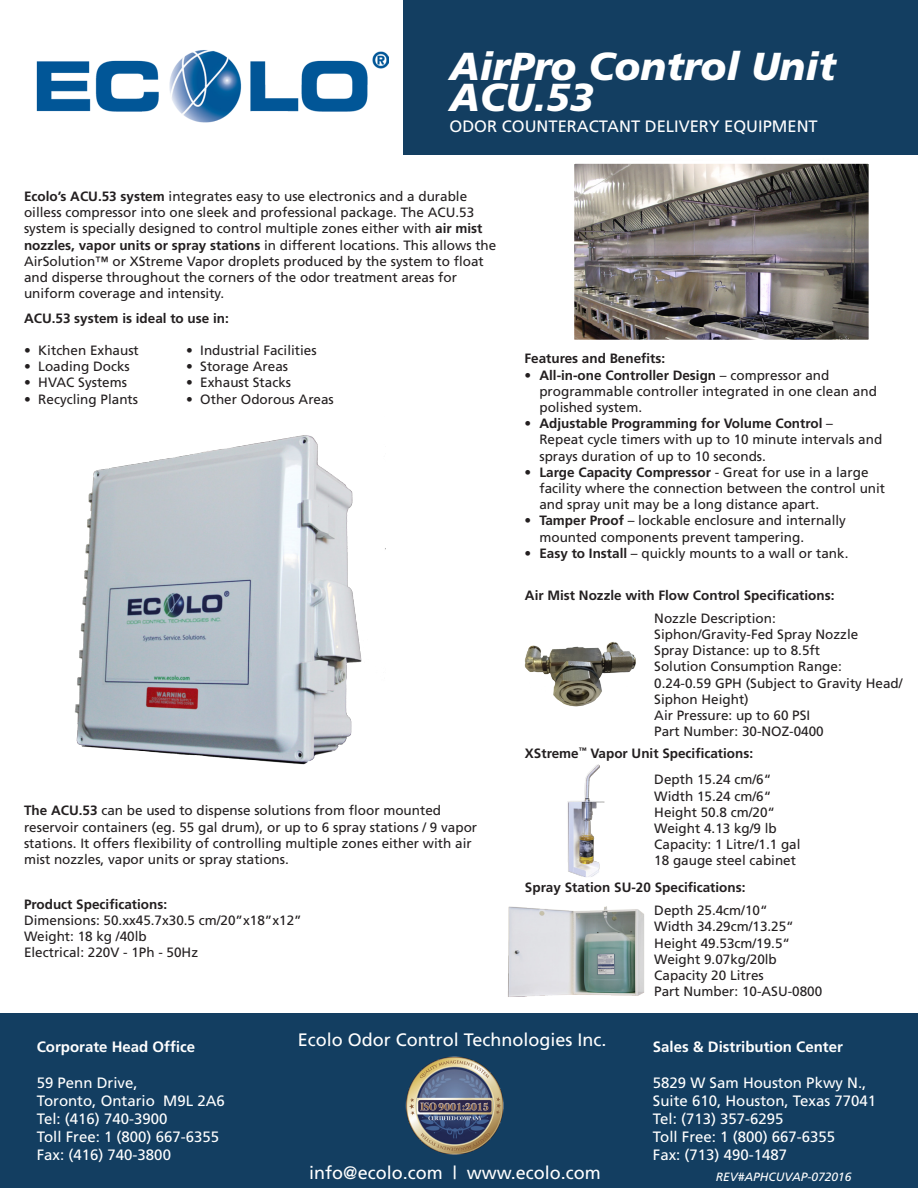
<style>
.page{position:relative;width:918px;height:1188px;background:#fff}
.page>*{position:absolute;margin:0;border:0;box-sizing:border-box;transform-origin:0 0}
.t1{font:italic 900 39px "Frutiger";color:#fff}
.t2{font:18px "Frutiger";color:#fff}
.t3{font:16.5px "Frutiger";color:#fff}
.t4{font:15px/18px "Frutiger";color:#fff}
.t5{font:700 15px "Frutiger";color:#fff}
.t6{font:13.5px/16.2px "Frutiger";color:#231f20}
.t7{font:700 13.5px "Frutiger";color:#231f20}
.t8{font:italic 12px "Frutiger";color:#fff}
.s1{font-weight:700}
.s2{font-weight:400}
</style>
<div class="page">
<img style="left:525px;top:642px;width:111px;height:65px">
<div style="left:0;top:0;width:918px;height:155px;background:#133e61"></div>
<div style="left:0;top:0;width:402px;height:164px;background:#fff"></div>
<img style="left:575px;top:165px;width:293px;height:174px">
<div style="left:571px;top:161px;width:301px;height:182px;border:3px solid #fff"></div>
<img style="left:36px;top:50px;width:352px;height:73px">
<div style="left:0;top:1013px;width:918px;height:175px;background:#133e61"></div>
<img style="left:405px;top:1056px;width:99px;height:99px">
<img style="left:508px;top:906px;width:136px;height:91px">
<img style="left:567px;top:764px;width:38px;height:113px">
<img style="left:74px;top:435px;width:288px;height:330px">
<p class="t1" style="left:450px;top:43px;width:388px">AirPro Control Unit</p>
<p class="t1" style="left:450px;top:74px;width:146px">ACU.53</p>
<p class="t3" style="left:450px;top:117px;width:370px">ODOR COUNTERACTANT DELIVERY EQUIPMENT</p>
<p class="t6" style="left:24px;top:188px;width:445px"><span class="s1">Ecolo’s ACU.53 system</span> integrates easy to use electronics and a durable</p>
<p class="t6" style="left:24px;top:204px;width:474px">oilless compressor into one sleek and professional package. The ACU.53 system is specially designed to control multiple zones either with <span class="s1">air mist nozzles, vapor units or spray stations</span> in different locations. This allows the</p>
<p class="t6" style="left:24px;top:253px;width:461px">AirSolution™ or XStreme Vapor droplets produced by the system to float and disperse throughout the corners of the odor treatment areas for</p>
<p class="t6" style="left:24px;top:285px;width:202px">uniform coverage and intensity.</p>
<p class="t7" style="left:24px;top:310px;width:206px">ACU.53 system is ideal to use in:</p>
<p class="t6" style="left:24px;top:342px;width:116px">• Kitchen Exhaust</p>
<p class="t6" style="left:186px;top:342px;width:132px">• Industrial Facilities</p>
<p class="t6" style="left:24px;top:358px;width:107px">• Loading Docks</p>
<p class="t6" style="left:186px;top:358px;width:104px">• Storage Areas</p>
<p class="t6" style="left:24px;top:374px;width:105px">• HVAC Systems</p>
<p class="t6" style="left:186px;top:374px;width:107px">• Exhaust Stacks</p>
<p class="t6" style="left:24px;top:391px;width:116px">• Recycling Plants</p>
<p class="t6" style="left:186px;top:391px;width:149px">• Other Odorous Areas</p>
<p class="t6" style="left:24px;top:803px;width:455px"><span class="s1">The ACU.53</span> can be used to dispense solutions from floor mounted reservoir containers (eg. 55 gal drum), or up to 6 spray stations / 9 vapor stations. It offers flexibility of controlling multiple zones either with air mist nozzles, vapor units or spray stations.</p>
<p class="t7" style="left:24px;top:896px;width:145px">Product Specifications:</p>
<p class="t6" style="left:24px;top:912px;width:279px">Dimensions: 50.xx45.7x30.5 cm/20”x18”x12”</p>
<p class="t6" style="left:24px;top:928px;width:124px">Weight: 18 kg /40lb</p>
<p class="t6" style="left:24px;top:945px;width:176px">Electrical: 220V - 1Ph - 50Hz</p>
<p class="t7" style="left:524px;top:351px;width:142px">Features and Benefits:</p>
<p class="t7" style="left:524px;top:367px;width:307px"><span class="s2">•</span> All-in-one Controller Design <span class="s2">– compressor and</span></p>
<p class="t6" style="left:539px;top:383px;width:339px">programmable controller integrated in one clean and polished system.</p>
<p class="t7" style="left:524px;top:416px;width:310px"><span class="s2">•</span> Adjustable Programming for Volume Control <span class="s2">–</span></p>
<p class="t6" style="left:539px;top:431px;width:344px">Repeat cycle timers with up to 10 minute intervals and sprays duration of up to 10 seconds.</p>
<p class="t7" style="left:524px;top:464px;width:346px"><span class="s2">•</span> Large Capacity Compressor <span class="s2">- Great for use in a large</span></p>
<p class="t6" style="left:539px;top:480px;width:347px">facility where the connection between the control unit and spray unit may be a long distance apart.</p>
<p class="t6" style="left:524px;top:512px;width:323px">• <span class="s1">Tamper Proof</span> – lockable enclosure and internally</p>
<p class="t6" style="left:539px;top:529px;width:266px">mounted components prevent tampering.</p>
<p class="t6" style="left:524px;top:545px;width:326px">• <span class="s1">Easy to Install</span> – quickly mounts to a wall or tank.</p>
<p class="t7" style="left:525px;top:588px;width:311px">Air Mist Nozzle with Flow Control Specifications:</p>
<p class="t6" style="left:654px;top:610px;width:123px">Nozzle Description:</p>
<p class="t6" style="left:654px;top:626px;width:206px">Siphon/Gravity-Fed Spray Nozzle<br>Spray Distance: up to 8.5ft</p>
<p class="t6" style="left:654px;top:659px;width:189px">Solution Consumption Range:</p>
<p class="t6" style="left:654px;top:675px;width:250px">0.24-0.59 GPH (Subject to Gravity Head/<br>Siphon Height)</p>
<p class="t6" style="left:654px;top:707px;width:158px">Air Pressure: up to 60 PSI</p>
<p class="t6" style="left:654px;top:723px;width:171px">Part Number: 30-NOZ-0400</p>
<p class="t7" style="left:525px;top:745px;width:230px">XStreme<sup>™</sup> Vapor Unit Specifications:</p>
<p class="t6" style="left:654px;top:771px;width:119px">Depth 15.24 cm/6“</p>
<p class="t6" style="left:654px;top:788px;width:119px">Width 15.24 cm/6“</p>
<p class="t6" style="left:654px;top:804px;width:122px">Height 50.8 cm/20“</p>
<p class="t6" style="left:654px;top:820px;width:124px">Weight 4.13 kg/9 lb</p>
<p class="t6" style="left:654px;top:836px;width:148px">Capacity: 1 Litre/1.1 gal</p>
<p class="t6" style="left:654px;top:852px;width:143px">18 gauge steel cabinet</p>
<p class="t7" style="left:525px;top:879px;width:222px">Spray Station SU-20 Specifications:</p>
<p class="t6" style="left:654px;top:902px;width:115px">Depth 25.4cm/10“</p>
<p class="t6" style="left:654px;top:918px;width:141px">Width 34.29cm/13.25“</p>
<p class="t6" style="left:654px;top:935px;width:137px">Height 49.53cm/19.5“</p>
<p class="t6" style="left:654px;top:951px;width:124px">Weight 9.07kg/20lb</p>
<p class="t6" style="left:654px;top:967px;width:111px">Capacity 20 Litres</p>
<p class="t6" style="left:654px;top:983px;width:170px">Part Number: 10-ASU-0800</p>
<p class="t5" style="left:37px;top:1038px;width:160px">Corporate Head Office</p>
<p class="t4" style="left:37px;top:1074px;width:102px">59 Penn Drive,</p>
<p class="t4" style="left:37px;top:1092px;width:190px">Toronto, Ontario M9L 2A6</p>
<p class="t4" style="left:37px;top:1110px;width:132px">Tel: (416) 740-3900</p>
<p class="t4" style="left:37px;top:1128px;width:184px">Toll Free: 1 (800) 667-6355</p>
<p class="t4" style="left:37px;top:1146px;width:136px">Fax: (416) 740-3800</p>
<p class="t2" style="left:298px;top:1029px;width:310px">Ecolo Odor Control Technologies Inc.</p>
<p class="t2" style="left:309px;top:1162px;width:293px">info@ecolo.com | www.ecolo.com</p>
<p class="t5" style="left:653px;top:1038px;width:192px">Sales &amp; Distribution Center</p>
<p class="t4" style="left:653px;top:1074px;width:215px">5829 W Sam Houston Pkwy N.,</p>
<p class="t4" style="left:653px;top:1092px;width:225px">Suite 610, Houston, Texas 77041<br>Tel: (713) 357-6295</p>
<p class="t4" style="left:653px;top:1128px;width:184px">Toll Free: 1 (800) 667-6355</p>
<p class="t4" style="left:653px;top:1146px;width:136px">Fax: (713) 490-1487</p>
<p class="t8" style="left:716px;top:1170px;width:137px">REV#APHCUVAP-072016</p>
</div>
